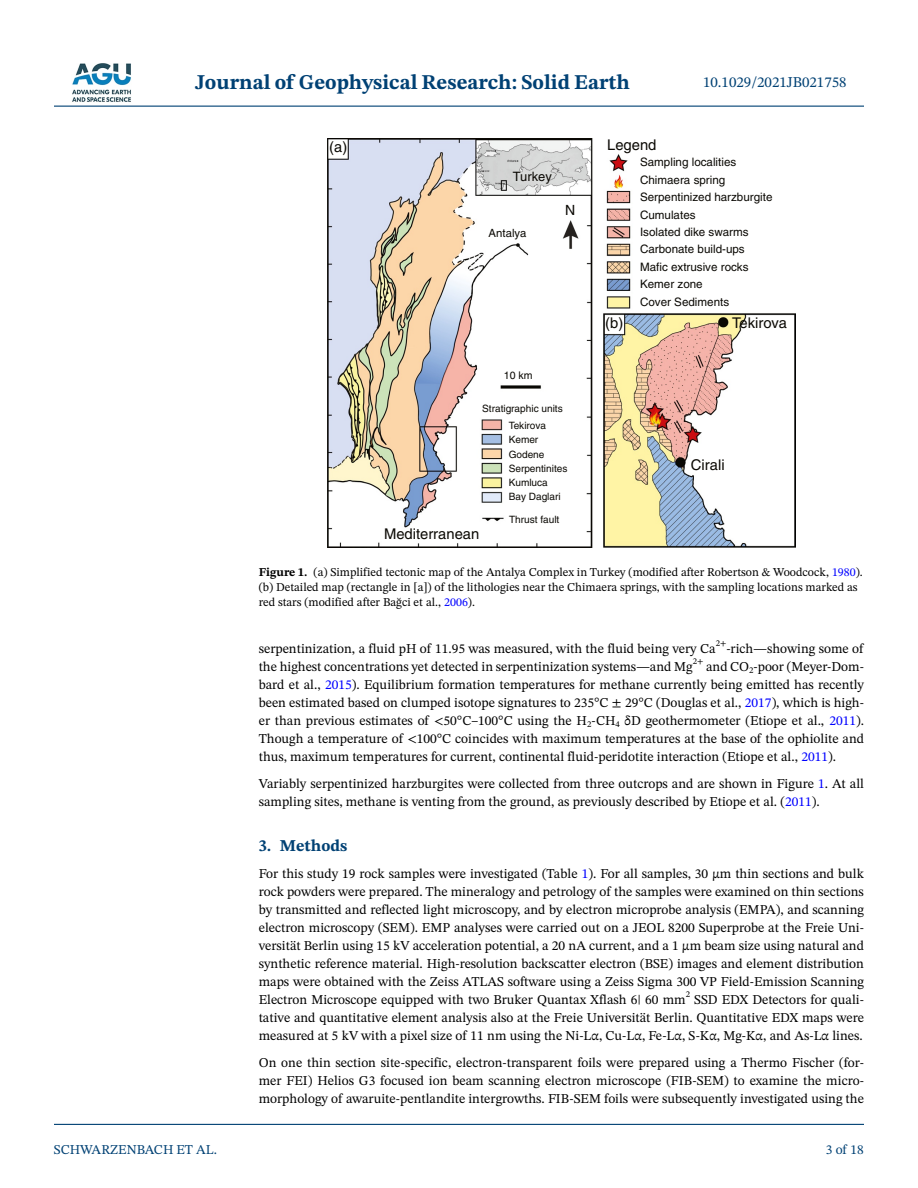
<style>
.page{position:relative;width:918px;height:1188px;background:#fff}
.page>*{position:absolute;margin:0;border:0;box-sizing:border-box;transform-origin:0 0}
.t1{font:700 21px "STIX Two Text";color:#004174}
.t2{font:700 16.5px "STIX Two Text";color:#004174}
.t3{font:15px "STIX Two Text";color:#004174}
.t4{font:14.85px "Helvetica";color:#0b0904}
.t5{font:14.1px "Helvetica";color:#0b0904}
.t6{font:13.5px/18px "STIX Two Text";color:#000;text-align:justify}
.t7{font:13.5px "STIX Two Text";color:#004174}
.t8{font:12.9px "Helvetica";color:#0b0904}
.t9{font:12px/15px "STIX Two Text";color:#000}
.t10{font:11.55px/17.4px "Helvetica";color:#0b0904}
.t11{font:11.4px "Helvetica";color:#0b0904}
.t12{font:10.5px "Helvetica";color:#0b0904}
.t13{font:10.05px/14.1px "Helvetica";color:#0b0904}
.s1{font-weight:700}
.s2{color:#00f}
</style>
<div class="page">
<hr style="left:54px;top:106px;width:810px;height:1px;background:#004174">
<hr style="left:54px;top:1124px;width:810px;height:1px;background:#004174">
<img style="left:72px;top:63px;width:59px;height:39px">
<img style="left:327px;top:138px;width:468px;height:410px">
<h1 class="t1" style="left:195px;top:67px;width:436px">Journal of Geophysical Research: Solid Earth</h1>
<p class="t4" style="left:329px;top:139px;width:20px">(a)</p>
<p class="t4" style="left:607px;top:136px;width:51px">Legend</p>
<p class="t3" style="left:703px;top:72px;width:145px">10.1029/2021JB021758</p>
<p class="t8" style="left:513px;top:169px;width:41px">Turkey</p>
<p class="t11" style="left:489px;top:226px;width:39px">Antalya</p>
<p class="t5" style="left:565px;top:202px;width:12px">N</p>
<p class="t12" style="left:504px;top:370px;width:30px">10 km</p>
<p class="t13" style="left:509px;top:399px;width:56px;line-height:17.7px;text-indent:-26px">Stratigraphic units<br>Tekirova</p>
<p class="t13" style="left:509px;top:433px;width:60px">Kemer<br>Godene<br>Serpentinites<br>Kumluca<br>Bay Daglari</p>
<p class="t13" style="left:509px;top:512px;width:52px">Thrust fault</p>
<p class="t4" style="left:384px;top:525px;width:97px">Mediterranean</p>
<p class="t4" style="left:605px;top:314px;width:20px">(b)</p>
<p class="t10" style="left:640px;top:154px;width:98px">Sampling localities</p>
<p class="t10" style="left:640px;top:171px;width:87px">Chimaera spring</p>
<p class="t10" style="left:640px;top:188px;width:134px">Serpentinized harzburgite<br>Cumulates</p>
<p class="t10" style="left:640px;top:223px;width:110px">Isolated dike swarms</p>
<p class="t10" style="left:640px;top:241px;width:106px">Carbonate build-ups</p>
<p class="t10" style="left:640px;top:258px;width:110px">Mafic extrusive rocks</p>
<p class="t10" style="left:640px;top:276px;width:64px">Kemer zone</p>
<p class="t10" style="left:640px;top:293px;width:91px">Cover Sediments</p>
<p class="t4" style="left:732px;top:314px;width:57px">Tekirova</p>
<p class="t4" style="left:691px;top:456px;width:35px">Cirali</p>
<p class="t9" style="left:259px;top:565px;width:606px"><span class="s1">Figure 1.</span> (a) Simplified tectonic map of the Antalya Complex in Turkey (modified after Robertson &amp; Woodcock, <span class="s2">1980</span>). (b) Detailed map (rectangle in [a]) of the lithologies near the Chimaera springs, with the sampling locations marked as red stars (modified after Bağci et al., <span class="s2">2006</span>).</p>
<p class="t7" style="left:54px;top:1140px;width:165px">SCHWARZENBACH ET AL.</p>
<p class="t6" style="left:259px;top:639px;width:607px">serpentinization, a fluid pH of 11.95 was measured, with the fluid being very Ca<sup>2+</sup>-rich—showing some of the highest concentrations yet detected in serpentinization systems—and Mg<sup>2+</sup> and CO<sub>2</sub>-poor (Meyer-Dom&shy;bard et al., <span class="s2">2015</span>). Equilibrium formation temperatures for methane currently being emitted has recently been estimated based on clumped isotope signatures to 235°C ± 29°C (Douglas et al., <span class="s2">2017</span>), which is high&shy;er than previous estimates of &lt;50°C–100°C using the H<sub>2</sub>-CH<sub>4</sub> δD geothermometer (Etiope et al., <span class="s2">2011</span>).<br>Though a temperature of &lt;100°C coincides with maximum temperatures at the base of the ophiolite and thus, maximum temperatures for current, continental fluid-peridotite interaction (Etiope et al., <span class="s2">2011</span>).</p>
<p class="t6" style="left:259px;top:774px;width:607px">Variably serpentinized harzburgites were collected from three outcrops and are shown in Figure <span class="s2">1</span>. At all sampling sites, methane is venting from the ground, as previously described by Etiope et al. (<span class="s2">2011</span>).</p>
<p class="t2" style="left:259px;top:833px;width:90px">3. Methods</p>
<p class="t6" style="left:259px;top:864px;width:607px">For this study 19 rock samples were investigated (Table <span class="s2">1</span>). For all samples, 30 µm thin sections and bulk rock powders were prepared. The mineralogy and petrology of the samples were examined on thin sections by transmitted and reflected light microscopy, and by electron microprobe analysis (EMPA), and scanning electron microscopy (SEM). EMP analyses were carried out on a JEOL 8200 Superprobe at the Freie Uni&shy;versität Berlin using 15 kV acceleration potential, a 20 nA current, and a 1 µm beam size using natural and synthetic reference material. High-resolution backscatter electron (BSE) images and element distribution maps were obtained with the Zeiss ATLAS software using a Zeiss Sigma 300 VP Field-Emission Scanning Electron Microscope equipped with two Bruker Quantax Xflash 6| 60 mm<sup>2</sup> SSD EDX Detectors for quali&shy;tative and quantitative element analysis also at the Freie Universität Berlin. Quantitative EDX maps were measured at 5 kV with a pixel size of 11 nm using the Ni-Lα, Cu-Lα, Fe-Lα, S-Kα, Mg-Kα, and As-Lα lines.</p>
<p class="t6" style="left:259px;top:1053px;width:607px">On one thin section site-specific, electron-transparent foils were prepared using a Thermo Fischer (for&shy;mer FEI) Helios G3 focused ion beam scanning electron microscope (FIB-SEM) to examine the micro&shy;morphology of awaruite-pentlandite intergrowths. FIB-SEM foils were subsequently investigated using the</p>
<p class="t7" style="left:826px;top:1140px;width:40px">3 of 18</p>
</div>
